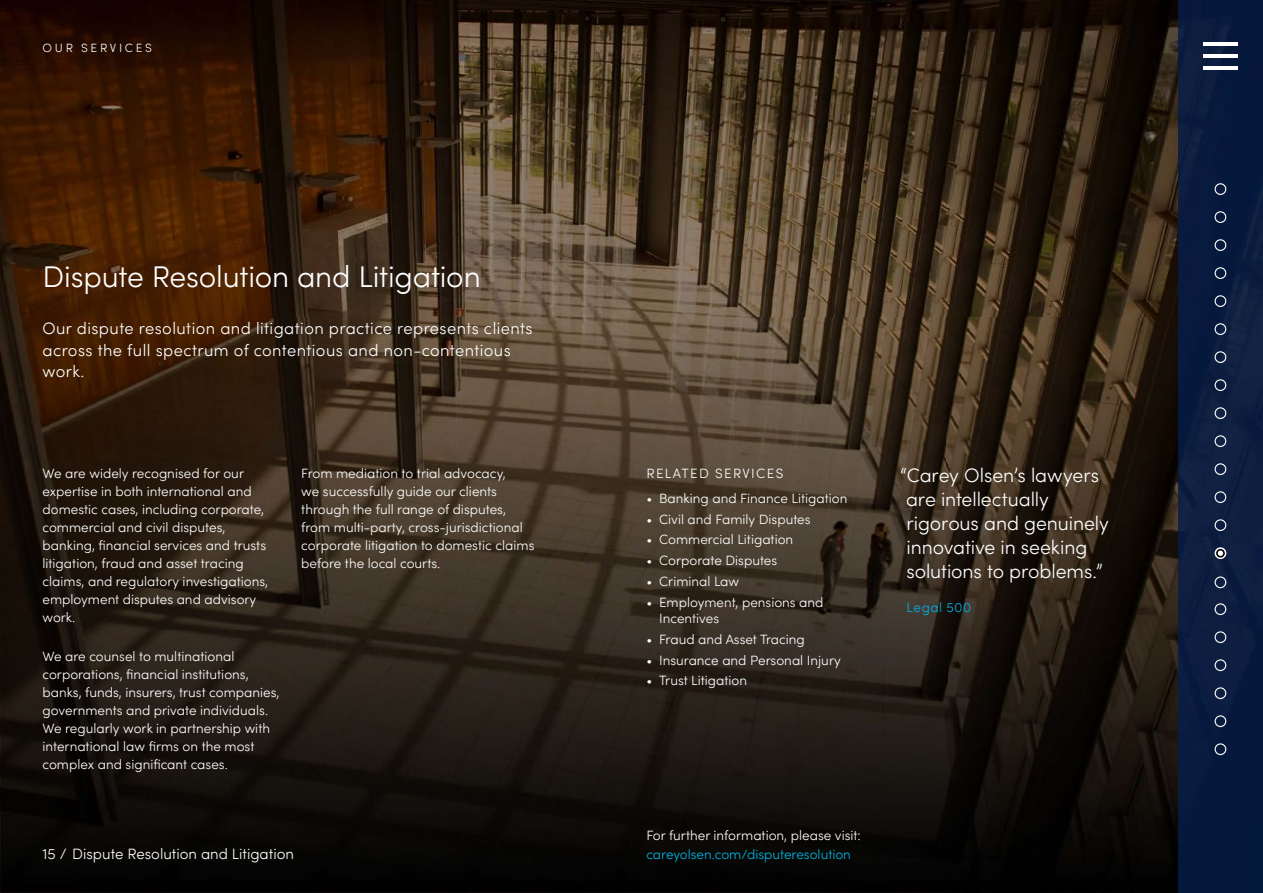
<style>
.page{position:relative;width:1263px;height:893px;background:#fff}
.page>*{position:absolute;margin:0;border:0;box-sizing:border-box;transform-origin:0 0}
.t1{font:300 30px "Sofia Pro";letter-spacing:-.005em;color:#fff}
.t2{font:300 19.5px/24px "Sofia Pro";letter-spacing:-.005em;color:#fff}
.t3{font:300 16.5px/21.6px "Sofia Pro";letter-spacing:.025em;color:#fff}
.t4{font:300 15px "Sofia Pro";color:#fff}
.t5{font:300 13.5px/18px "Sofia Pro";color:#fff}
.t6{font:300 13.5px "Sofia Pro";color:#00b3e3}
.t7{font:300 13.5px "Sofia Pro";letter-spacing:.1em;color:#fff}
.t8{font:300 12px "Sofia Pro";letter-spacing:.22em;color:#fff}
</style>
<div class="page">
<img style="left:0;top:0;width:1178px;height:317px">
<img style="left:0;top:317px;width:947px;height:576px">
<img style="left:947px;top:317px;width:231px;height:366px">
<img style="left:947px;top:683px;width:231px;height:210px">
<div style="left:1178px;top:0;width:85px;height:893px;background:#091b3e"></div>
<div style="left:1214px;top:183px;width:12px;height:12px;border:1px solid #fff;border-radius:50%"></div>
<div style="left:1214px;top:211px;width:12px;height:12px;border:1px solid #fff;border-radius:50%"></div>
<div style="left:1214px;top:239px;width:12px;height:12px;border:1px solid #fff;border-radius:50%"></div>
<div style="left:1214px;top:267px;width:12px;height:12px;border:1px solid #fff;border-radius:50%"></div>
<div style="left:1214px;top:295px;width:12px;height:12px;border:1px solid #fff;border-radius:50%"></div>
<div style="left:1214px;top:323px;width:12px;height:12px;border:1px solid #fff;border-radius:50%"></div>
<div style="left:1214px;top:351px;width:12px;height:12px;border:1px solid #fff;border-radius:50%"></div>
<div style="left:1214px;top:379px;width:12px;height:12px;border:1px solid #fff;border-radius:50%"></div>
<div style="left:1214px;top:407px;width:12px;height:12px;border:1px solid #fff;border-radius:50%"></div>
<div style="left:1214px;top:435px;width:12px;height:12px;border:1px solid #fff;border-radius:50%"></div>
<div style="left:1214px;top:463px;width:12px;height:12px;border:1px solid #fff;border-radius:50%"></div>
<div style="left:1214px;top:491px;width:12px;height:12px;border:1px solid #fff;border-radius:50%"></div>
<div style="left:1214px;top:519px;width:12px;height:12px;border:1px solid #fff;border-radius:50%"></div>
<div style="left:1215px;top:548px;width:11px;height:10px;background:#ececed;border-radius:50%"></div>
<div style="left:1214px;top:547px;width:12px;height:12px;border:1px solid #fff;border-radius:50%"></div>
<div style="left:1217px;top:550px;width:7px;height:7px;background:#fff;border-radius:50%"></div>
<div style="left:1216px;top:549px;width:9px;height:9px;border:2px solid #000;border-radius:50%"></div>
<div style="left:1214px;top:576px;width:12px;height:12px;border:1px solid #fff;border-radius:50%"></div>
<div style="left:1214px;top:603px;width:12px;height:12px;border:1px solid #fff;border-radius:50%"></div>
<div style="left:1214px;top:631px;width:12px;height:12px;border:1px solid #fff;border-radius:50%"></div>
<div style="left:1214px;top:659px;width:12px;height:12px;border:1px solid #fff;border-radius:50%"></div>
<div style="left:1214px;top:687px;width:12px;height:12px;border:1px solid #fff;border-radius:50%"></div>
<div style="left:1214px;top:715px;width:12px;height:12px;border:1px solid #fff;border-radius:50%"></div>
<div style="left:1214px;top:743px;width:12px;height:12px;border:1px solid #fff;border-radius:50%"></div>
<hr style="left:1203px;top:43px;width:34px;height:3px;background:#fff">
<hr style="left:1203px;top:54px;width:34px;height:4px;background:#fff">
<hr style="left:1203px;top:66px;width:34px;height:3px;background:#fff">
<p class="t8" style="left:43px;top:39px;width:111px">OUR SERVICES</p>
<h1 class="t1" style="left:43px;top:255px;width:440px">Dispute Resolution and Litigation</h1>
<p class="t3" style="left:43px;top:317px;width:492px">Our dispute resolution and litigation practice represents clients across the full spectrum of contentious and non-contentious work.</p>
<p class="t5" style="left:43px;top:463px;width:227px">We are widely recognised for our expertise in both international and domestic cases, including corporate, commercial and civil disputes, banking, financial services and trusts litigation, fraud and asset tracing claims, and regulatory investigations, employment disputes and advisory work.</p>
<p class="t5" style="left:43px;top:646px;width:238px">We are counsel to multinational corporations, financial institutions, banks, funds, insurers, trust companies, governments and private individuals.<br>We regularly work in partnership with international law firms on the most complex and significant cases.</p>
<p class="t5" style="left:301px;top:463px;width:235px">From mediation to trial advocacy,<br>we successfully guide our clients through the full range of disputes, from multi-party, cross-jurisdictional corporate litigation to domestic claims before the local courts.</p>
<h2 class="t2" style="left:906px;top:462px;width:204px;text-indent:-6px">“Carey Olsen’s lawyers are intellectually rigorous and genuinely innovative in seeking solutions to problems.”</h2>
<p class="t6" style="left:907px;top:597px;width:66px">Legal 500</p>
<p class="t7" style="left:646px;top:463px;width:138px">RELATED SERVICES</p>
<p class="t5" style="left:646px;top:488px;width:203px">• Banking and Finance Litigation</p>
<p class="t5" style="left:646px;top:509px;width:166px">• Civil and Family Disputes</p>
<p class="t5" style="left:646px;top:530px;width:148px">• Commercial Litigation</p>
<p class="t5" style="left:646px;top:551px;width:132px">• Corporate Disputes</p>
<p class="t5" style="left:646px;top:571px;width:94px">• Criminal Law</p>
<p class="t5" style="left:659px;top:593px;width:166px;line-height:16.5px;text-indent:-13px">• Employment, pensions and<br>Incentives</p>
<p class="t5" style="left:646px;top:629px;width:160px">• Fraud and Asset Tracing</p>
<p class="t5" style="left:646px;top:650px;width:196px">• Insurance and Personal Injury</p>
<p class="t5" style="left:646px;top:671px;width:102px">• Trust Litigation</p>
<p class="t4" style="left:43px;top:843px;width:253px">15 / Dispute Resolution and Litigation</p>
<p class="t5" style="left:646px;top:826px;width:216px">For further information, please visit:</p>
<p class="t6" style="left:646px;top:844px;width:206px">careyolsen.com/disputeresolution</p>
</div>
